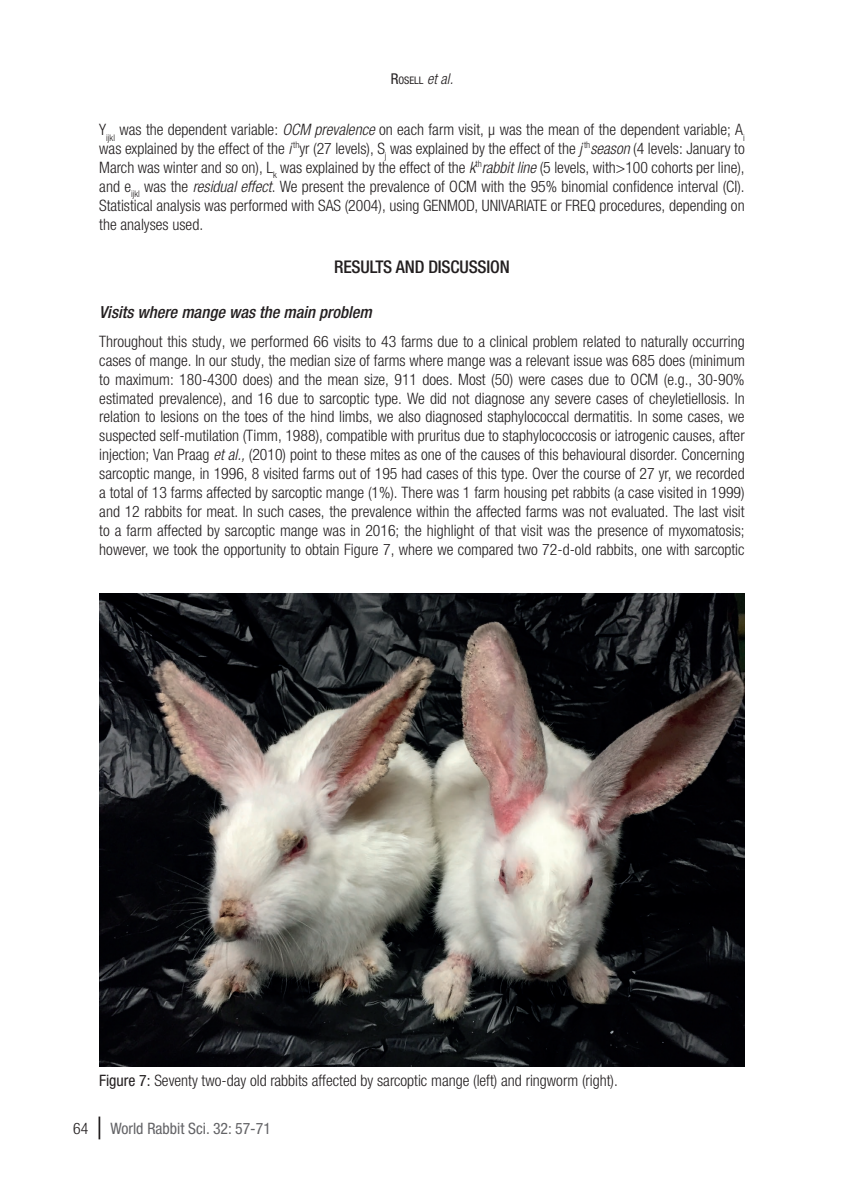
<style>
.page{position:relative;width:844px;height:1191px;background:#fff}
.page>*{position:absolute;margin:0;border:0;box-sizing:border-box;transform-origin:0 0}
.t1{font:500 condensed 17.5px "Helvetica Neue LTW1 G";letter-spacing:-.01em;color:#231f20}
.t2{font:italic 500 condensed 16.62px "Helvetica Neue LTW1 G";color:#231f20}
.t3{font:300 condensed 15.75px/18.9px "Helvetica Neue LTW1 G";color:#231f20;text-align:justify}
.t4{font:condensed 15.75px "Helvetica Neue LTW1 G";color:#636366}
.t5{font:300 condensed 15.75px "Helvetica Neue LTW1 G";color:#231f20}
.t6{font:condensed 10.33px "Helvetica Neue LTW1 G";color:#231f20}
.s1{font-size:14.88px}
.s2{font-weight:300;font-style:italic;font-size:14.88px}
.s3{font-style:italic}
.s4{font-weight:400}
</style>
<div class="page">
<hr style="left:98px;top:1116px;width:2px;height:23px;background:#231f20">
<img style="left:99px;top:593px;width:645px;height:473px">
<p class="t6" style="left:390px;top:74px;width:64px"><span class="s1">R</span>OSELL <span class="s2">et al.</span></p>
<p class="t3" style="left:99px;top:120px;width:646px">Y<sub>ijkl</sub> was the dependent variable: <span class="s3">OCM prevalence</span> on each farm visit, µ was the mean of the dependent variable; A<sub>i </sub>was explained by the effect of the <span class="s3">i</span><sup>th</sup>yr (27 levels), S<sub>j</sub> was explained by the effect of the <span class="s3">j</span><sup>th</sup><span class="s3">season</span> (4 levels: January to March was winter and so on), L<sub>k</sub> was explained by the effect of the <span class="s3">k</span><sup>th</sup><span class="s3">rabbit line</span> (5 levels, with&gt;100 cohorts per line), and e<sub>ijkl</sub> was the <span class="s3">residual effect</span>. We present the prevalence of OCM with the 95% binomial confidence interval (CI).<br>Statistical analysis was performed with SAS (2004), using GENMOD, UNIVARIATE or FREQ procedures, depending on the analyses used.</p>
<p class="t1" style="left:334px;top:256px;width:177px">RESULTS AND DISCUSSION</p>
<p class="t2" style="left:99px;top:302px;width:274px">Visits where mange was the main problem</p>
<p class="t3" style="left:99px;top:332px;width:647px">Throughout this study, we performed 66 visits to 43 farms due to a clinical problem related to naturally occurring cases of mange. In our study, the median size of farms where mange was a relevant issue was 685 does (minimum to maximum: 180-4300 does) and the mean size, 911 does. Most (50) were cases due to OCM (e.g., 30-90% estimated prevalence), and 16 due to sarcoptic type. We did not diagnose any severe cases of cheyletiellosis. In relation to lesions on the toes of the hind limbs, we also diagnosed staphylococcal dermatitis. In some cases, we suspected self-mutilation (Timm, 1988), compatible with pruritus due to staphylococcosis or iatrogenic causes, after injection; Van Praag <span class="s3">et al.,</span> (2010) point to these mites as one of the causes of this behavioural disorder. Concerning sarcoptic mange, in 1996, 8 visited farms out of 195 had cases of this type. Over the course of 27 yr, we recorded a total of 13 farms affected by sarcoptic mange (1%). There was 1 farm housing pet rabbits (a case visited in 1999) and 12 rabbits for meat. In such cases, the prevalence within the affected farms was not evaluated. The last visit to a farm affected by sarcoptic mange was in 2016; the highlight of that visit was the presence of myxomatosis; however, we took the opportunity to obtain Figure 7, where we compared two 72-d-old rabbits, one with sarcoptic</p>
<p class="t3" style="left:99px;top:1071px;width:520px"><span class="s4">Figure 7:</span> Seventy two-day old rabbits affected by sarcoptic mange (left) and ringworm (right).</p>
<p class="t5" style="left:73px;top:1119px;width:17px">64</p>
<p class="t4" style="left:110px;top:1119px;width:162px">World Rabbit Sci. 32: 57-71</p>
</div>
